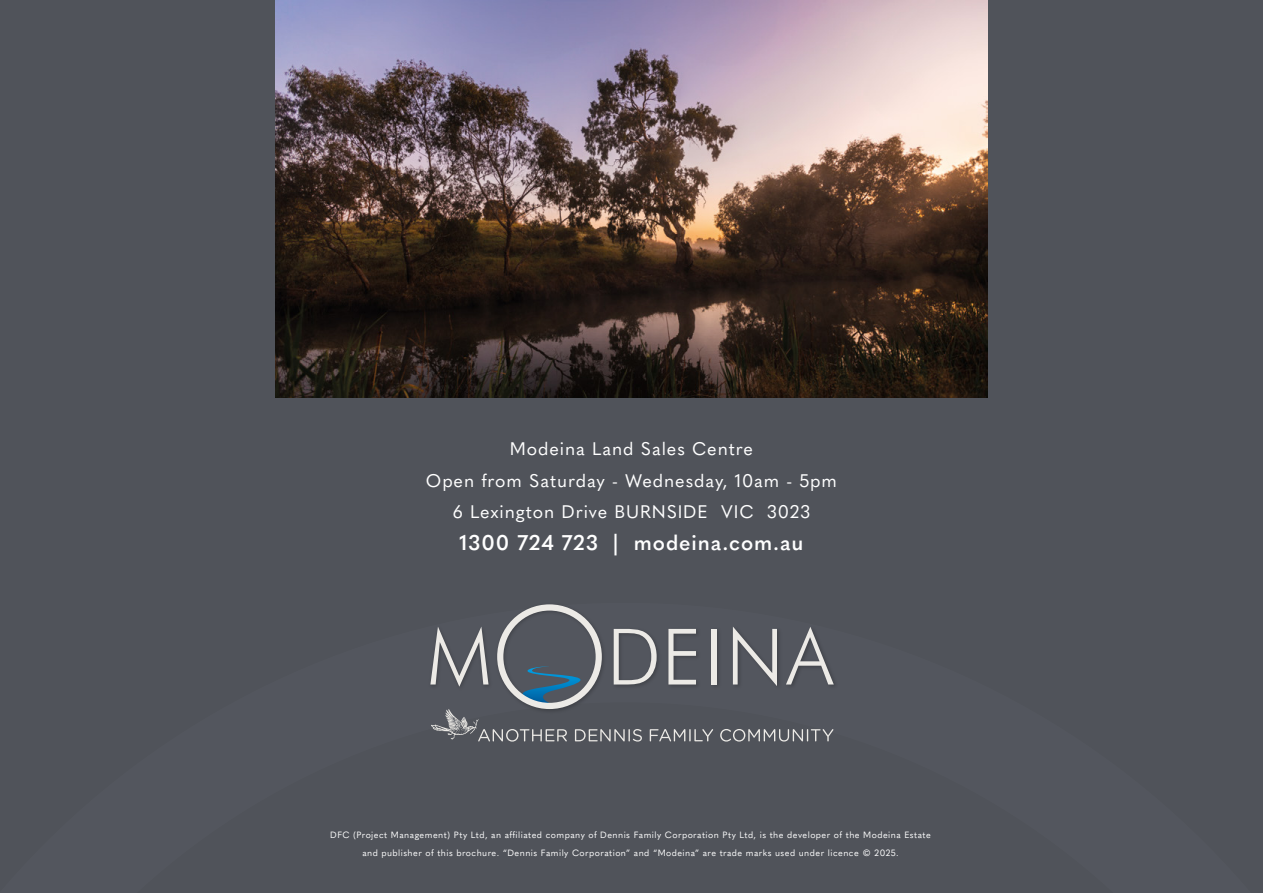
<style>
.page{position:relative;width:1263px;height:893px;background:#50535a}
.page>*{position:absolute;margin:0;border:0;box-sizing:border-box;transform-origin:0 0}
.t1{font:600 21px "Quasimoda";letter-spacing:.05em;color:#fff}
.t2{font:18px/31.5px "Quasimoda";letter-spacing:.05em;color:#fff;text-align:center}
.t3{font:9px/18px "Quasimoda";letter-spacing:.05em;color:#fff;text-align:center}
</style>
<div class="page">
<img style="left:275px;top:0;width:713px;height:397px">
<svg style="left:720px;top:729px;width:113px;height:13px"></svg>
<svg style="left:430px;top:604px;width:283px;height:138px"></svg>
<div style="left:712px;top:629px;width:5px;height:55px;background:#eceae6"></div>
<svg style="left:733px;top:627px;width:44px;height:59px"></svg>
<svg style="left:786px;top:627px;width:48px;height:57px"></svg>
<h2 class="t2" style="left:426px;top:432px;width:413px">Modeina Land Sales Centre<br>Open from Saturday - Wednesday, 10am - 5pm<br>6 Lexington Drive BURNSIDE VIC 3023</h2>
<h1 class="t1" style="left:459px;top:526px;width:345px">1300 724 723 | modeina.com.au</h1>
<p class="t3" style="left:330px;top:825px;width:602px">DFC (Project Management) Pty Ltd, an affiliated company of Dennis Family Corporation Pty Ltd, is the developer of the Modeina Estate and publisher of this brochure. “Dennis Family Corporation” and “Modeina” are trade marks used under licence © 2025.</p>
</div>
